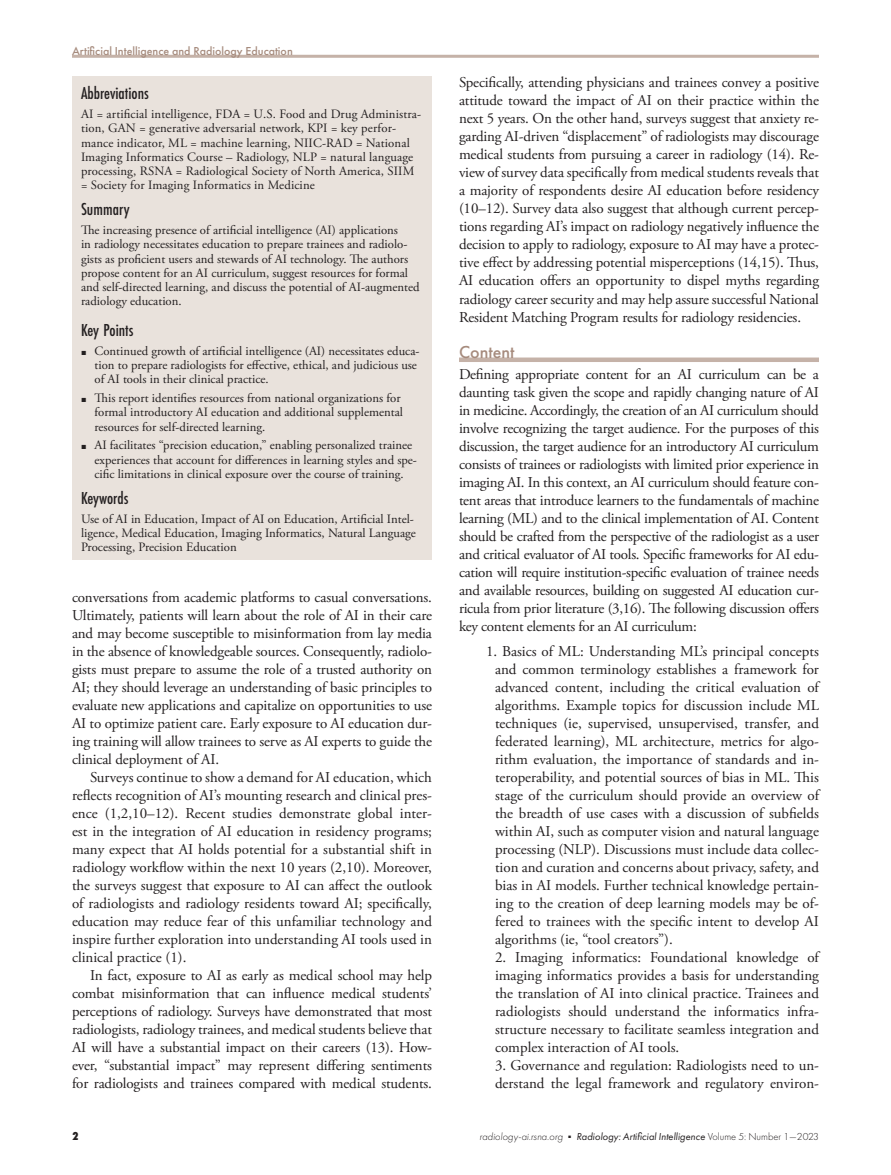
<style>
.page{position:relative;width:891px;height:1175px;background:#fff}
.page>*{position:absolute;margin:0;border:0;box-sizing:border-box;transform-origin:0 0}
.t1{font:500 18px "Futura PT Cond";color:#231f20}
.t2{font:500 18px "Futura PT";color:#a68b7d}
.t3{font:15px/18px "Adobe Garamond Pro";color:#231f20;text-align:justify}
.t4{font:12.75px/14.2px "Adobe Garamond Pro";color:#231f20}
.t5{font:500 12px "Futura PT";color:#a68b7d}
.t6{font:800 12px "Futura PT Cond";color:#231f20}
.t7{font:italic 10.5px "Futura PT";color:#231f20}
.s1{font-family:"Times New Roman";font-size:9px}
.s2{font-weight:300}
.s3{font-weight:300;font-style:normal}
</style>
<div class="page">
<hr style="left:72px;top:55px;width:747px;height:3px;background:#c5b2a8">
<div style="left:459px;top:357px;width:360px;height:5px;background:#c5b2a8"></div>
<div style="left:72px;top:76px;width:360px;height:484px;background:#e9e2dc"></div>
<p class="t5" style="left:72px;top:43px;width:222px">Artificial Intelligence and Radiology Education</p>
<p class="t1" style="left:81px;top:83px;width:69px">Abbreviations</p>
<p class="t4" style="left:81px;top:107px;width:342px">AI = artificial intelligence, FDA = U.S. Food and Drug Administra&shy;tion, GAN = generative adversarial network, KPI = key perfor&shy;mance indicator, ML = machine learning, NIIC-RAD = National Imaging Informatics Course – Radiology, NLP = natural language processing, RSNA = Radiological Society of North America, SIIM = Society for Imaging Informatics in Medicine</p>
<p class="t1" style="left:81px;top:199px;width:50px">Summary</p>
<p class="t4" style="left:81px;top:223px;width:340px">The increasing presence of artificial intelligence (AI) applications<br>in radiology necessitates education to prepare trainees and radiolo&shy;gists as proficient users and stewards of AI technology. The authors propose content for an AI curriculum, suggest resources for formal and self-directed learning, and discuss the potential of AI-augmented radiology education.</p>
<p class="t1" style="left:81px;top:319px;width:54px">Key Points</p>
<p class="t4" style="left:94px;top:344px;width:327px;text-indent:-14px"><span class="s1">■</span> Continued growth of artificial intelligence (AI) necessitates educa&shy;tion to prepare radiologists for effective, ethical, and judicious use of AI tools in their clinical practice.</p>
<p class="t4" style="left:94px;top:391px;width:310px;text-indent:-14px"><span class="s1">■</span> This report identifies resources from national organizations for formal introductory AI education and additional supplemental resources for self-directed learning.</p>
<p class="t4" style="left:94px;top:438px;width:324px;text-indent:-14px"><span class="s1">■</span> AI facilitates “precision education,” enabling personalized trainee experiences that account for differences in learning styles and spe&shy;cific limitations in clinical exposure over the course of training.</p>
<p class="t1" style="left:81px;top:487px;width:49px">Keywords</p>
<p class="t4" style="left:81px;top:512px;width:336px">Use of AI in Education, Impact of AI on Education, Artificial Intel&shy;ligence, Medical Education, Imaging Informatics, Natural Language<br>Processing, Precision Education</p>
<p class="t3" style="left:72px;top:589px;width:362px">conversations from academic platforms to casual conversations.<br>Ultimately, patients will learn about the role of AI in their care and may become susceptible to misinformation from lay media in the absence of knowledgeable sources. Consequently, radiolo&shy;gists must prepare to assume the role of a trusted authority on AI; they should leverage an understanding of basic principles to evaluate new applications and capitalize on opportunities to use AI to optimize patient care. Early exposure to AI education dur&shy;ing training will allow trainees to serve as AI experts to guide the clinical deployment of AI.</p>
<p class="t3" style="left:72px;top:769px;width:362px;text-indent:18px">Surveys continue to show a demand for AI education, which reflects recognition of AI’s mounting research and clinical pres&shy;ence (1,2,10–12). Recent studies demonstrate global inter&shy;est in the integration of AI education in residency programs; many expect that AI holds potential for a substantial shift in radiology workflow within the next 10 years (2,10). Moreover, the surveys suggest that exposure to AI can affect the outlook of radiologists and radiology residents toward AI; specifically, education may reduce fear of this unfamiliar technology and inspire further exploration into understanding AI tools used in clinical practice (1).</p>
<p class="t3" style="left:72px;top:967px;width:362px;text-indent:18px">In fact, exposure to AI as early as medical school may help combat misinformation that can influence medical students’ perceptions of radiology. Surveys have demonstrated that most radiologists, radiology trainees, and medical students believe that AI will have a substantial impact on their careers (13). How&shy;ever, “substantial impact” may represent differing sentiments for radiologists and trainees compared with medical students.</p>
<p class="t3" style="left:459px;top:74px;width:362px">Specifically, attending physicians and trainees convey a positive attitude toward the impact of AI on their practice within the next 5 years. On the other hand, surveys suggest that anxiety re&shy;garding AI-driven “displacement” of radiologists may discourage medical students from pursuing a career in radiology (14). Re&shy;view of survey data specifically from medical students reveals that a majority of respondents desire AI education before residency (10–12). Survey data also suggest that although current percep&shy;tions regarding AI’s impact on radiology negatively influence the decision to apply to radiology, exposure to AI may have a protec&shy;tive effect by addressing potential misperceptions (14,15). Thus, AI education offers an opportunity to dispel myths regarding radiology career security and may help assure successful National Resident Matching Program results for radiology residencies.</p>
<p class="t2" style="left:459px;top:341px;width:57px">Content</p>
<p class="t3" style="left:459px;top:365px;width:362px">Defining appropriate content for an AI curriculum can be a daunting task given the scope and rapidly changing nature of AI in medicine. Accordingly, the creation of an AI curriculum should involve recognizing the target audience. For the purposes of this discussion, the target audience for an introductory AI curriculum consists of trainees or radiologists with limited prior experience in imaging AI. In this context, an AI curriculum should feature con&shy;tent areas that introduce learners to the fundamentals of machine learning (ML) and to the clinical implementation of AI. Content should be crafted from the perspective of the radiologist as a user and critical evaluator of AI tools. Specific frameworks for AI edu&shy;cation will require institution-specific evaluation of trainee needs and available resources, building on suggested AI education cur&shy;ricula from prior literature (3,16). The following discussion offers key content elements for an AI curriculum:</p>
<p class="t3" style="left:495px;top:643px;width:326px;text-indent:-9px">1. Basics of ML: Understanding ML’s principal concepts and common terminology establishes a framework for advanced content, including the critical evaluation of algorithms. Example topics for discussion include ML techniques (ie, supervised, unsupervised, transfer, and federated learning), ML architecture, metrics for algo&shy;rithm evaluation, the importance of standards and in&shy;teroperability, and potential sources of bias in ML. This stage of the curriculum should provide an overview of the breadth of use cases with a discussion of subfields within AI, such as computer vision and natural language processing (NLP). Discussions must include data collec&shy;tion and curation and concerns about privacy, safety, and bias in AI models. Further technical knowledge pertain&shy;ing to the creation of deep learning models may be of&shy;fered to trainees with the specific intent to develop AI algorithms (ie, “tool creators”).</p>
<p class="t3" style="left:495px;top:949px;width:326px">2. Imaging informatics: Foundational knowledge of imaging informatics provides a basis for understanding the translation of AI into clinical practice. Trainees and radiologists should understand the informatics infra&shy;structure necessary to facilitate seamless integration and complex interaction of AI tools.</p>
<p class="t3" style="left:495px;top:1057px;width:326px">3. Governance and regulation: Radiologists need to un&shy;derstand the legal framework and regulatory environ-</p>
<p class="t6" style="left:72px;top:1128px;width:8px">2</p>
<p class="t7" style="left:480px;top:1130px;width:341px"><span class="s2">radiology-ai.rsna.org</span> <sup>■</sup> Radiology: Artificial Intelligence <span class="s3">Volume 5: Number 1—2023</span></p>
</div>
